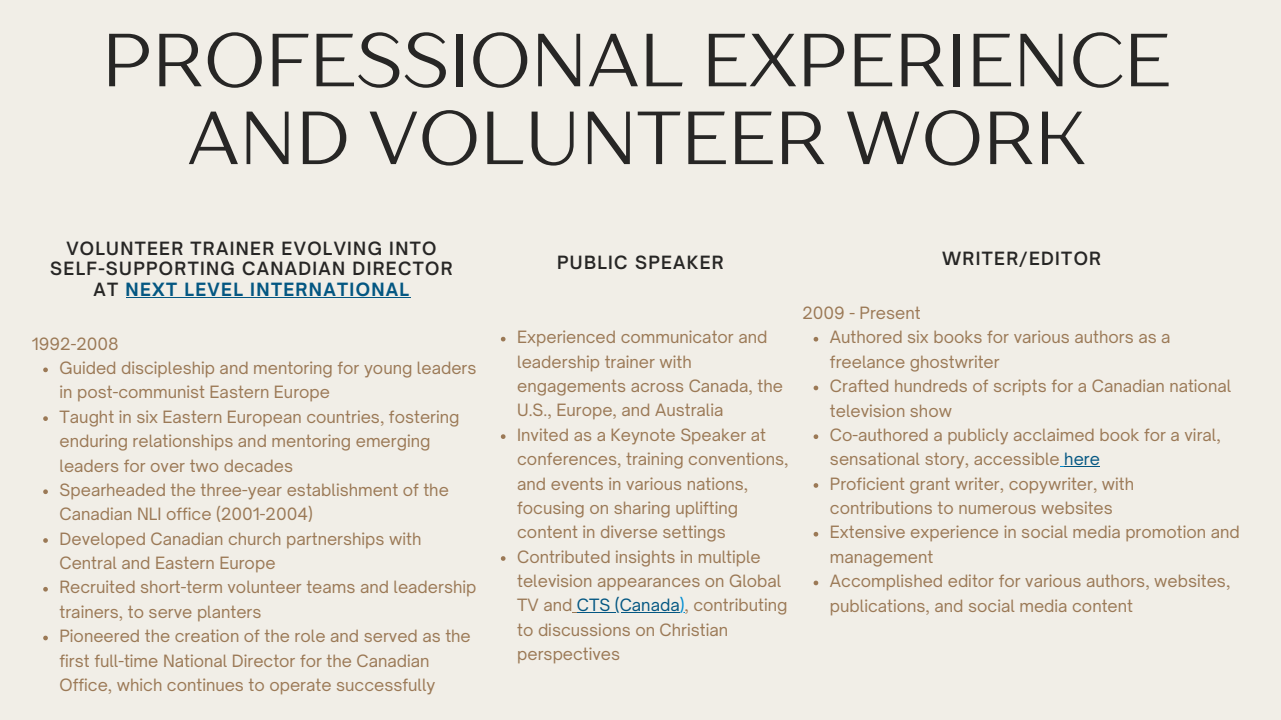
<style>
.page{position:relative;width:1281px;height:720px;background:#f1eee7}
.page>*{position:absolute;margin:0;border:0;box-sizing:border-box;transform-origin:0 0}
.t1{font:75px/77.8px "TT Drugs";color:#272625;text-align:center}
.t2{font:600 17.5px/20.6px "Open Sauce One";letter-spacing:.075em;color:#272625;text-align:center}
.t3{font:16.25px/24.4px "Open Sauce One";color:#9b7956}
.s1{font-weight:700;color:#045782}
.s2{color:#045782}
.s3{color:#008dd2}
</style>
<div class="page">
<svg style="left:501px;top:337px;width:4px;height:4px"></svg>
<svg style="left:501px;top:434px;width:4px;height:5px"></svg>
<svg style="left:501px;top:556px;width:4px;height:5px"></svg>
<hr style="left:577px;top:612px;width:102px;height:1px;background:#045782">
<svg style="left:43px;top:368px;width:5px;height:4px"></svg>
<svg style="left:43px;top:416px;width:5px;height:5px"></svg>
<svg style="left:43px;top:489px;width:5px;height:5px"></svg>
<svg style="left:43px;top:538px;width:5px;height:5px"></svg>
<svg style="left:43px;top:587px;width:5px;height:5px"></svg>
<svg style="left:43px;top:636px;width:5px;height:4px"></svg>
<hr style="left:126px;top:297px;width:284px;height:1px;background:#045782">
<svg style="left:813px;top:337px;width:5px;height:5px"></svg>
<svg style="left:813px;top:386px;width:5px;height:4px"></svg>
<svg style="left:813px;top:434px;width:5px;height:5px"></svg>
<hr style="left:1064px;top:466px;width:36px;height:1px;background:#045782">
<svg style="left:813px;top:483px;width:5px;height:5px"></svg>
<svg style="left:813px;top:532px;width:5px;height:5px"></svg>
<svg style="left:813px;top:581px;width:5px;height:4px"></svg>
<h1 class="t1" style="left:102px;top:20px;width:1070px">PROFESSIONAL EXPERIENCE<br>AND VOLUNTEER WORK</h1>
<p class="t2" style="left:50px;top:238px;width:404px">VOLUNTEER TRAINER EVOLVING INTO<br>SELF-SUPPORTING CANADIAN DIRECTOR<br>AT <span class="s1">NEXT LEVEL INTERNATIONAL</span></p>
<p class="t3" style="left:60px;top:331px;width:418px;text-indent:-28px">1992-2008<br>Guided discipleship and mentoring for young leaders in post-communist Eastern Europe<br>Taught in six Eastern European countries, fostering enduring relationships and mentoring emerging leaders for over two decades<br>Spearheaded the three-year establishment of the Canadian NLI office (2001-2004)<br>Developed Canadian church partnerships with Central and Eastern Europe<br>Recruited short-term volunteer teams and leadership trainers, to serve planters<br>Pioneered the creation of the role and served as the first full-time National Director for the Canadian Office, which continues to operate successfully</p>
<p class="t2" style="left:557px;top:252px;width:168px">PUBLIC SPEAKER</p>
<p class="t3" style="left:517px;top:325px;width:273px">Experienced communicator and leadership trainer with engagements across Canada, the<br>U.S., Europe, and Australia<br>Invited as a Keynote Speaker at conferences, training conventions, and events in various nations, focusing on sharing uplifting content in diverse settings<br>Contributed insights in multiple television appearances on Global<br>TV and <span class="s2">CTS (Canada</span><span class="s3">)</span>, contributing to discussions on Christian perspectives</p>
<p class="t2" style="left:942px;top:248px;width:161px">WRITER/EDITOR</p>
<p class="t3" style="left:830px;top:301px;width:411px;text-indent:-28px">2009 - Present<br>Authored six books for various authors as a freelance ghostwriter<br>Crafted hundreds of scripts for a Canadian national television show<br>Co-authored a publicly acclaimed book for a viral, sensational story, accessible <span class="s2">here<br></span>Proficient grant writer, copywriter, with contributions to numerous websites<br>Extensive experience in social media promotion and management<br>Accomplished editor for various authors, websites, publications, and social media content</p>
</div>
